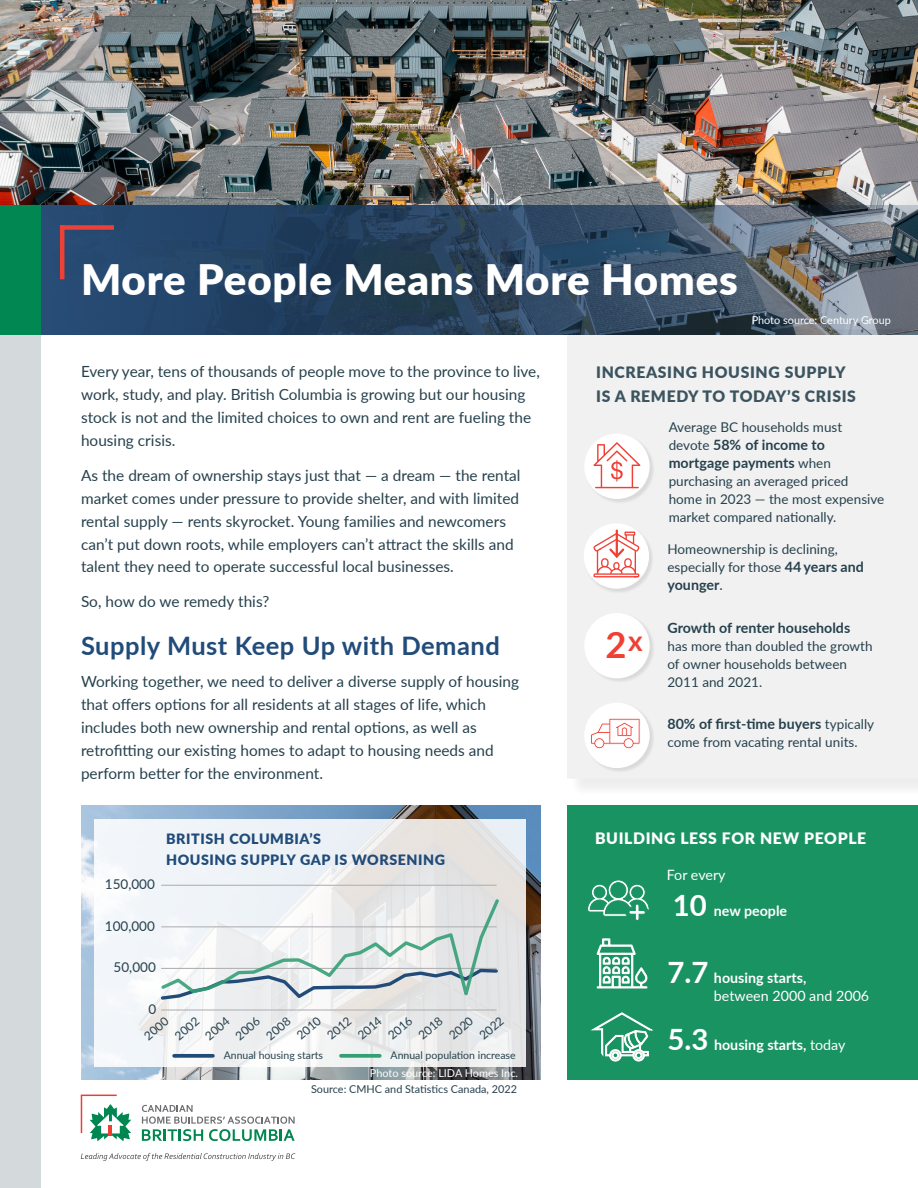
<style>
.page{position:relative;width:918px;height:1188px;background:#fff}
.page>*{position:absolute;margin:0;border:0;box-sizing:border-box;transform-origin:0 0}
.t1{font:900 42px "Lato";letter-spacing:.02em;color:#fff}
.lg_head{font:700 36.3px "Lato";color:#ef4035}
.New_Subhead{font:700 25.5px "Lato";letter-spacing:.02em;color:#214b79}
.Case_in_Point_BIGGER{font:900 15.75px/24px "Lato";letter-spacing:.04em;color:#3c545f}
.Sidebar_main{font:900 15.75px "Lato";letter-spacing:.04em;color:#fff}
.Body{font:15.3px/22.8px "Lato";color:#26414d}
.lg_Sidebar_info{font:700 14.25px/18px "Lato";color:#26414d}
.Case_in_Point_BIGGER-2{font:900 14.25px/21px "Lato";letter-spacing:.04em;color:#214b79}
.t2{font:14.25px/18px "Lato";color:#fff}
.t3{font:700 14.25px "Lato";color:#fff}
.lg_head-2{font:700 14.25px "Lato";color:#26414d}
.lg_Sidebar_info-2{font:13.5px/18px "Lato";color:#26414d}
.lg_head-3{font:13.5px "Lato";color:#26414d}
.Sidebar_head{font:13.5px "Lato";color:#26414d}
.Sidebar_info{font:12px "Lato";color:#26414d}
.photo_credit_and_footnote{font:10.8px "Lato";color:#26414d}
.photo_credit_and_footnote-2{font:10.8px "Lato";color:#fff}
.Default{font:10.8px "Lato";color:#fff}
.Sidebar_info-2{font:10.5px "Lato";color:#26414d}
.s1{font-weight:400;font-size:13.5px}
.s2{font-weight:700;font-size:14.25px}
.s3{font-weight:400}
.s4{font-size:29.4px}
.s5{font-weight:700;font-size:29.4px}
.s6{font-weight:700}
</style>
<div class="page">
<svg style="left:81px;top:1095px;width:50px;height:46px"></svg>
<svg style="left:142px;top:1105px;width:153px;height:36px"></svg>
<svg style="left:81px;top:1153px;width:214px;height:8px"></svg>
<img style="left:0;top:0;width:918px;height:205px">
<div style="left:569px;top:332px;width:349px;height:465px;background:#231f20;opacity:.1"></div>
<div style="left:567px;top:335px;width:351px;height:444px;background:#f1f1f1"></div>
<img style="left:81px;top:806px;width:460px;height:273px">
<svg style="left:94px;top:819px;width:432px;height:248px;fill:#edf2f5"></svg>
<hr style="left:161px;top:1009px;width:335px;height:2px;background:#b2b3b7">
<hr style="left:161px;top:885px;width:335px;height:1px;background:#b2b3b7">
<svg style="left:159px;top:898px;width:341px;height:104px"></svg>
<svg style="left:174px;top:1054px;width:39px;height:4px"></svg>
<svg style="left:341px;top:1054px;width:39px;height:4px"></svg>
<svg style="left:40px;top:205px;width:878px;height:130px;background:#374f68"></svg>
<hr style="left:60px;top:225px;width:4px;height:54px;background:#ef4035">
<div style="left:60px;top:225px;width:54px;height:5px;background:#ef4035"></div>
<div style="left:0;top:334px;width:40px;height:854px;background:#d4d9db"></div>
<div style="left:0;top:205px;width:40px;height:130px;background:#008752"></div>
<div style="left:585px;top:614px;width:70px;height:70px;background:#231f20;opacity:.11"></div>
<div style="left:584px;top:613px;width:66px;height:65px;background:#fff;border-radius:50%"></div>
<div style="left:585px;top:703px;width:70px;height:70px;background:#231f20;opacity:.11"></div>
<div style="left:584px;top:703px;width:66px;height:65px;background:#fff;border-radius:50%"></div>
<svg style="left:591px;top:718px;width:49px;height:31px"></svg>
<div style="left:584px;top:524px;width:70px;height:70px;background:#231f20;opacity:.11"></div>
<div style="left:584px;top:523px;width:65px;height:66px;background:#fff;border-radius:50%"></div>
<div style="left:585px;top:434px;width:70px;height:70px;background:#231f20;opacity:.11"></div>
<div style="left:584px;top:434px;width:66px;height:65px;background:#fff;border-radius:50%"></div>
<svg style="left:593px;top:442px;width:47px;height:46px"></svg>
<hr style="left:616px;top:531px;width:2px;height:25px;background:#ef4035">
<svg style="left:593px;top:532px;width:46px;height:45px"></svg>
<div style="left:567px;top:806px;width:351px;height:274px;background:#1a9363"></div>
<svg style="left:587px;top:880px;width:62px;height:40px"></svg>
<svg style="left:591px;top:1012px;width:63px;height:50px"></svg>
<svg style="left:597px;top:938px;width:51px;height:50px"></svg>
<p class="t1" style="left:81px;top:249px;width:658px">More People Means More Homes</p>
<p class="Default" style="left:752px;top:312px;width:141px">Photo source: Century Group</p>
<p class="Body" style="left:81px;top:360px;width:460px">Every year, tens of thousands of people move to the province to live, work, study, and play. British Columbia is growing but our housing stock is not and the limited choices to own and rent are fueling the housing crisis.</p>
<p class="Body" style="left:81px;top:463px;width:441px">As the dream of ownership stays just that — a dream — the rental market comes under pressure to provide shelter, and with limited rental supply — rents skyrocket. Young families and newcomers can’t put down roots, while employers can’t attract the skills and talent they need to operate successful local businesses.</p>
<p class="Body" style="left:81px;top:590px;width:190px">So, how do we remedy this?</p>
<p class="New_Subhead" style="left:81px;top:627px;width:420px">Supply Must Keep Up with Demand</p>
<p class="Body" style="left:81px;top:670px;width:440px">Working together, we need to deliver a diverse supply of housing that offers options for all residents at all stages of life, which includes both new ownership and rental options, as well as retrofitting our existing homes to adapt to housing needs and perform better for the environment.</p>
<p class="Sidebar_head" style="left:105px;top:875px;width:52px">150,000</p>
<p class="Sidebar_head" style="left:105px;top:916px;width:52px">100,000</p>
<p class="Sidebar_head" style="left:114px;top:958px;width:44px">50,000</p>
<p class="Sidebar_head" style="left:148px;top:999px;width:9px">0</p>
<p class="Case_in_Point_BIGGER-2" style="left:166px;top:827px;width:281px">BRITISH COLUMBIA’S<br>HOUSING SUPPLY GAP IS WORSENING</p>
<p class="Sidebar_info" style="left:140px;top:1031px;width:29px;rotate:-40deg">2000</p>
<p class="Sidebar_info" style="left:171px;top:1031px;width:29px;rotate:-40deg">2002</p>
<p class="Sidebar_info" style="left:201px;top:1031px;width:29px;rotate:-40deg">2004</p>
<p class="Sidebar_info" style="left:232px;top:1031px;width:29px;rotate:-40deg">2006</p>
<p class="Sidebar_info" style="left:262px;top:1031px;width:29px;rotate:-40deg">2008</p>
<p class="Sidebar_info" style="left:293px;top:1030px;width:29px;rotate:-40deg">2010</p>
<p class="Sidebar_info" style="left:323px;top:1030px;width:29px;rotate:-40deg">2012</p>
<p class="Sidebar_info" style="left:354px;top:1030px;width:29px;rotate:-40deg">2014</p>
<p class="Sidebar_info" style="left:384px;top:1030px;width:29px;rotate:-40deg">2016</p>
<p class="Sidebar_info" style="left:415px;top:1030px;width:29px;rotate:-40deg">2018</p>
<p class="Sidebar_info" style="left:445px;top:1030px;width:29px;rotate:-40deg">2020</p>
<p class="Sidebar_info" style="left:476px;top:1030px;width:29px;rotate:-40deg">2022</p>
<p class="Sidebar_info-2" style="left:224px;top:1048px;width:101px">Annual housing starts</p>
<p class="Sidebar_info-2" style="left:391px;top:1048px;width:127px">Annual population increase</p>
<p class="photo_credit_and_footnote-2" style="left:370px;top:1065px;width:150px">Photo source: LIDA Homes Inc.</p>
<p class="photo_credit_and_footnote" style="left:311px;top:1081px;width:208px">Source: CMHC and Statistics Canada, 2022</p>
<p class="Case_in_Point_BIGGER" style="left:596px;top:359px;width:261px">INCREASING HOUSING SUPPLY<br>IS A REMEDY TO TODAY’S CRISIS</p>
<p class="lg_Sidebar_info-2" style="left:669px;top:418px;width:175px">Average BC households must</p>
<p class="lg_Sidebar_info" style="left:669px;top:435px;width:164px"><span class="s1">devote</span> 58% of income to mortgage payments <span class="s1">when</span></p>
<p class="lg_Sidebar_info-2" style="left:669px;top:472px;width:217px">purchasing an averaged priced home in 2023 — the most expensive market compared nationally.</p>
<p class="lg_head" style="left:606px;top:618px;width:39px">2<sup>x</sup></p>
<p class="lg_Sidebar_info-2" style="left:667px;top:540px;width:198px">Homeownership is declining, especially for those <span class="s2">44 years and</span></p>
<p class="lg_Sidebar_info" style="left:667px;top:575px;width:57px">younger<span class="s3">.</span></p>
<p class="lg_Sidebar_info" style="left:667px;top:618px;width:184px">Growth of renter households</p>
<p class="lg_Sidebar_info-2" style="left:667px;top:636px;width:207px">has more than doubled the growth of owner households between<br>2011 and 2021.</p>
<p class="lg_head-2" style="left:667px;top:713px;width:208px">80% of first-time buyers <span class="s1">typically</span></p>
<p class="lg_head-3" style="left:667px;top:732px;width:192px">come from vacating rental units.</p>
<p class="Sidebar_main" style="left:595px;top:826px;width:273px">BUILDING LESS FOR NEW PEOPLE</p>
<p class="t2" style="left:667px;top:865px;width:60px">For every</p>
<p class="t3" style="left:673px;top:900px;width:116px"><span class="s4">10</span> new people</p>
<p class="t2" style="left:714px;top:968px;width:157px;text-indent:-46px"><span class="s5">7.7</span> <span class="s6">housing starts,<br></span>between 2000 and 2006</p>
<p class="t3" style="left:668px;top:1035px;width:180px"><span class="s4">5.3</span> housing starts, <span class="s3">today</span></p>
</div>
